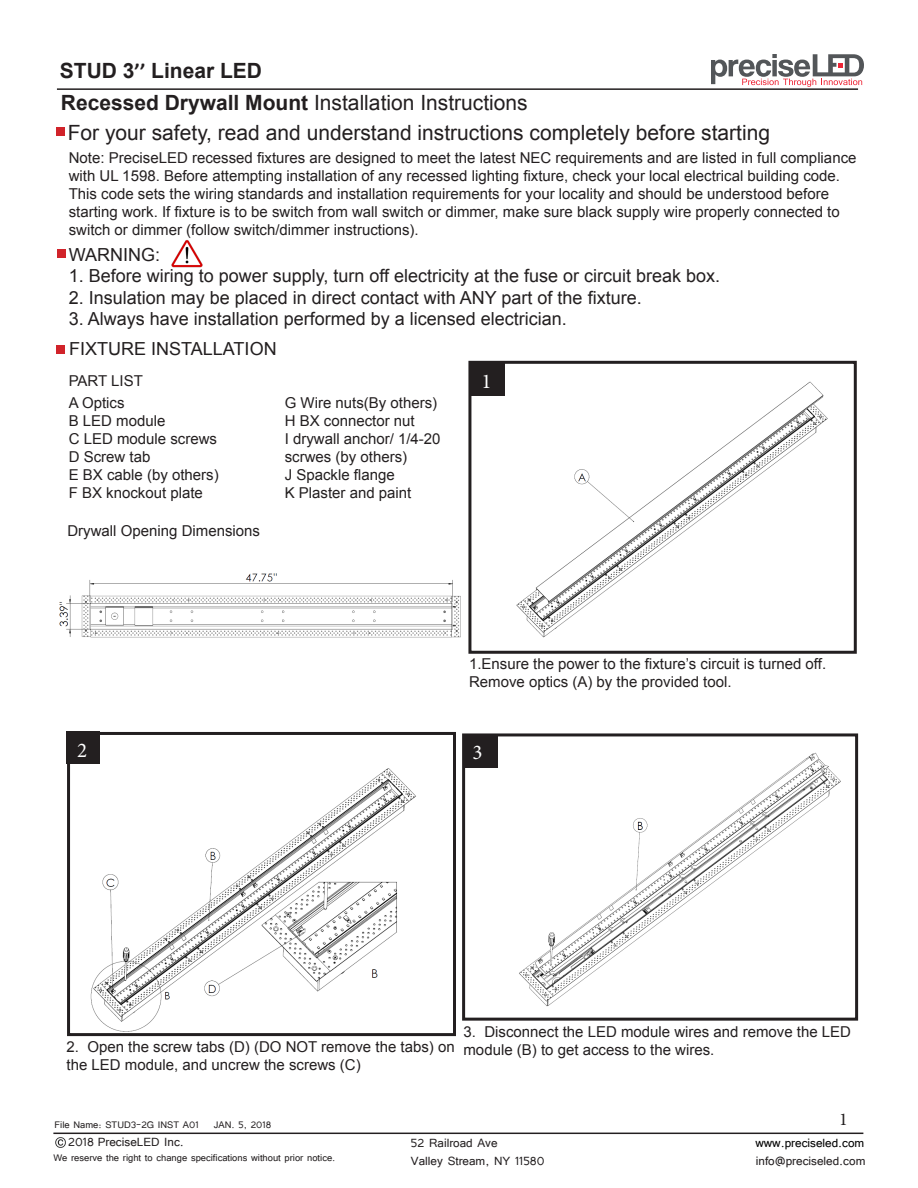
<style>
.page{position:relative;width:918px;height:1188px;background:#fff}
.page>*{position:absolute;margin:0;border:0;box-sizing:border-box;transform-origin:0 0}
.t1{font:21px "Arial";color:#231f20}
.t2{font:700 21px "Arial";color:#231f20}
.t3{font:21px "Minion Pro";color:#fff}
.t4{font:18px "Arial";color:#231f20}
.t5{font:18px "Minion Pro";color:#231f20}
.t6{font:15px/18px "Arial";color:#231f20}
.t7{font:15px "Tunga";color:#231f20}
.t8{font:15px "Tunga";color:#000}
.t9{font:12px "Tunga";color:#231f20}
.s1{font-family:"Calibri"}
.s2{font-weight:700}
</style>
<div class="page">
<svg style="left:711px;top:54px;width:153px;height:33px"></svg>
<hr style="left:57px;top:88px;width:801px;height:2px;background:#231f20">
<hr style="left:53px;top:1133px;width:810px;height:1px;background:#231f20">
<svg style="left:56px;top:1138px;width:10px;height:10px"></svg>
<div style="left:57px;top:128px;width:8px;height:8px;background:#d1232a"></div>
<div style="left:57px;top:249px;width:8px;height:9px;background:#d1232a"></div>
<div style="left:57px;top:345px;width:8px;height:8px;background:#d1232a"></div>
<div style="left:471px;top:363px;width:34px;height:32px;background:#231f20"></div>
<div style="left:462px;top:733px;width:396px;height:288px;border:3px solid #231f20"></div>
<div style="left:67px;top:732px;width:389px;height:304px;border:3px solid #231f20"></div>
<div style="left:67px;top:732px;width:33px;height:32px;background:#231f20"></div>
<div style="left:468px;top:361px;width:389px;height:293px;border:3px solid #231f20"></div>
<div style="left:464px;top:736px;width:34px;height:32px;background:#231f20"></div>
<img style="left:171px;top:240px;width:32px;height:28px">
<img style="left:516px;top:381px;width:312px;height:257px">
<img style="left:87px;top:768px;width:333px;height:265px">
<img style="left:519px;top:752px;width:322px;height:255px">
<img style="left:59px;top:573px;width:402px;height:65px">
<h1 class="t2" style="left:60px;top:56px;width:204px">STUD 3<span class="s1">’’</span> Linear LED</h1>
<h1 class="t1" style="left:61px;top:88px;width:468px"><span class="s2">Recessed Drywall Mount</span> Installation Instructions</h1>
<p class="t1" style="left:68px;top:118px;width:704px">For your safety, read and understand instructions completely before starting</p>
<p class="t6" style="left:69px;top:149px;width:789px">Note: PreciseLED recessed fixtures are designed to meet the latest NEC requirements and are listed in full compliance with UL 1598. Before attempting installation of any recessed lighting fixture, check your local electrical building code.<br>This code sets the wiring standards and installation requirements for your locality and should be understood before starting work. If fixture is to be switch from wall switch or dimmer, make sure black supply wire properly connected to switch or dimmer (follow switch/dimmer instructions).</p>
<p class="t4" style="left:69px;top:242px;width:93px">WARNING:</p>
<p class="t4" style="left:69px;top:263px;width:653px">1. Before wiring to power supply, turn off electricity at the fuse or circuit break box.</p>
<p class="t4" style="left:69px;top:285px;width:574px">2. Insulation may be placed in direct contact with ANY part of the fixture.</p>
<p class="t4" style="left:69px;top:307px;width:500px">3. Always have installation performed by a licensed electrician.</p>
<p class="t4" style="left:69px;top:337px;width:209px">FIXTURE INSTALLATION</p>
<p class="t3" style="left:481px;top:367px;width:12px">1</p>
<p class="t6" style="left:69px;top:372px;width:76px">PART LIST</p>
<p class="t6" style="left:69px;top:393px;width:57px">A Optics</p>
<p class="t6" style="left:285px;top:393px;width:154px">G Wire nuts(By others)</p>
<p class="t6" style="left:69px;top:411px;width:98px">B LED module</p>
<p class="t6" style="left:285px;top:411px;width:132px">H BX connector nut</p>
<p class="t6" style="left:69px;top:429px;width:150px">C LED module screws</p>
<p class="t6" style="left:285px;top:429px;width:157px">I drywall anchor/ 1/4-20</p>
<p class="t6" style="left:69px;top:447px;width:83px">D Screw tab</p>
<p class="t6" style="left:285px;top:447px;width:124px">scrwes (by others)</p>
<p class="t6" style="left:69px;top:465px;width:152px">E BX cable (by others)</p>
<p class="t6" style="left:285px;top:465px;width:112px">J Spackle flange</p>
<p class="t6" style="left:69px;top:483px;width:136px">F BX knockout plate</p>
<p class="t6" style="left:285px;top:483px;width:128px">K Plaster and paint</p>
<p class="t6" style="left:68px;top:521px;width:194px">Drywall Opening Dimensions</p>
<p class="t3" style="left:77px;top:736px;width:12px">2</p>
<p class="t6" style="left:469px;top:654px;width:359px">1.Ensure the power to the fixture’s circuit is turned off.</p>
<p class="t6" style="left:469px;top:672px;width:264px">Remove optics (A) by the provided tool.</p>
<p class="t3" style="left:472px;top:738px;width:12px">3</p>
<p class="t6" style="left:67px;top:1037px;width:390px">2. Open the screw tabs (D) (DO NOT remove the tabs) on the LED module, and uncrew the screws (C)</p>
<p class="t6" style="left:464px;top:1022px;width:389px">3. Disconnect the LED module wires and remove the LED module (B) to get access to the wires.</p>
<p class="t9" style="left:54px;top:1117px;width:146px">File Name: STUD3-2G INST A01</p>
<p class="t9" style="left:214px;top:1117px;width:59px">JAN. 5, 2018</p>
<p class="t9" style="left:53px;top:1150px;width:284px">We reserve the right to change specifications without prior notice.</p>
<p class="t7" style="left:68px;top:1132px;width:117px">2018 PreciseLED Inc.</p>
<p class="t5" style="left:839px;top:1107px;width:10px">1</p>
<p class="t7" style="left:411px;top:1133px;width:88px">52 Railroad Ave</p>
<p class="t8" style="left:755px;top:1133px;width:111px">www.preciseled.com</p>
<p class="t7" style="left:411px;top:1151px;width:135px">Valley Stream, NY 11580</p>
<p class="t7" style="left:756px;top:1151px;width:111px">info@preciseled.com</p>
</div>
